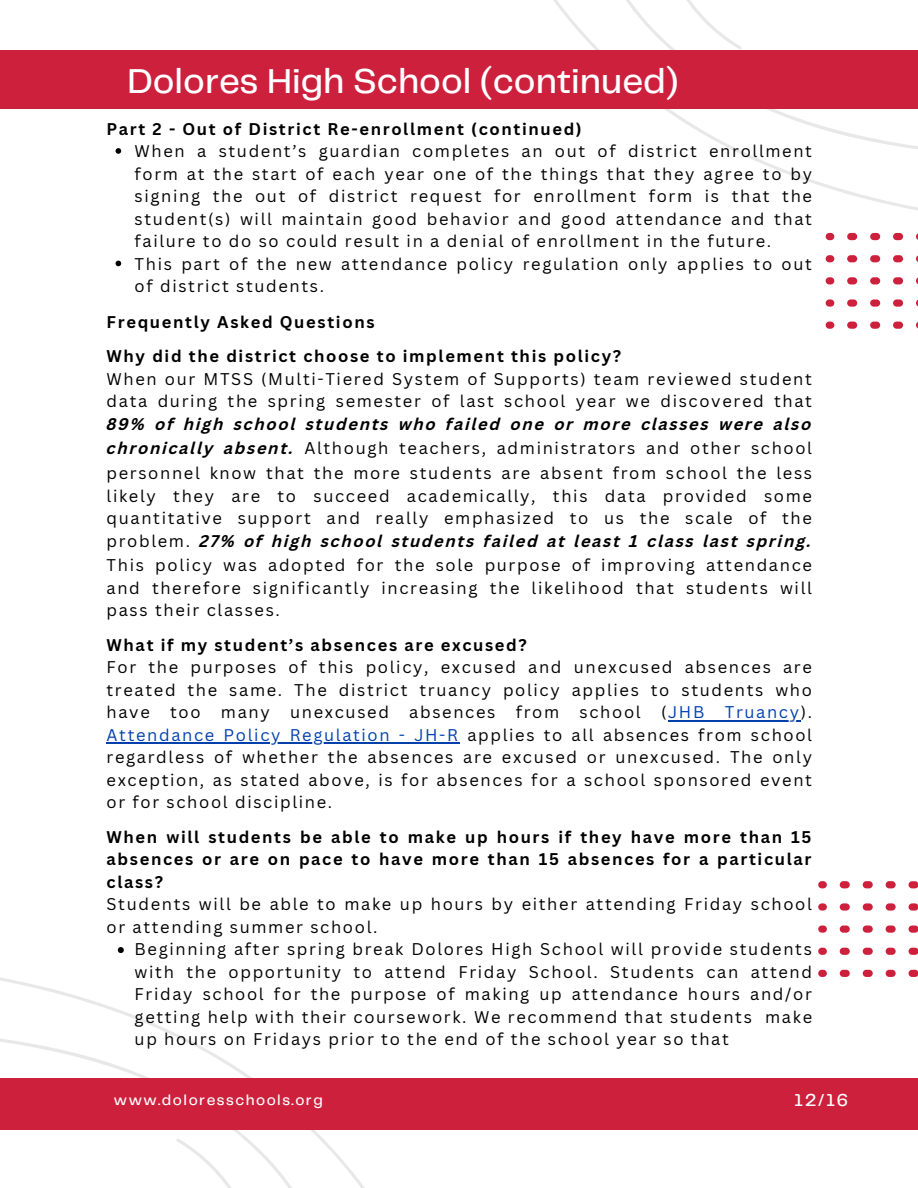
<style>
.page{position:relative;width:918px;height:1188px;background:#fff}
.page>*{position:absolute;margin:0;border:0;box-sizing:border-box;transform-origin:0 0}
.t1{font:500 35.85px "Telegraf";color:#fff}
.t2{font:16.5px/22.5px "Canva Sans";letter-spacing:.1em;color:#000;text-align:justify}
.t3{font:700 16.5px/22.5px "Canva Sans";letter-spacing:.1em;color:#000}
.t4{font:500 16.5px "Telegraf";letter-spacing:.1em;color:#fff}
.t5{font:500 15px "Telegraf";letter-spacing:.1em;color:#fff}
.s1{font-weight:700;font-style:italic}
.s2{color:#0040ad}
</style>
<div class="page">
<svg style="left:0;top:949px;width:439px;height:239px"></svg>
<svg style="left:0;top:1036px;width:320px;height:152px"></svg>
<svg style="left:175px;top:1138px;width:66px;height:50px"></svg>
<svg style="left:553px;top:0;width:365px;height:329px"></svg>
<svg style="left:598px;top:0;width:320px;height:152px"></svg>
<svg style="left:677px;top:0;width:66px;height:50px"></svg>
<div style="left:826px;top:233px;width:8px;height:7px;background:#cd203d;border-radius:4px"></div>
<svg style="left:847px;top:233px;width:71px;height:7px"></svg>
<div style="left:826px;top:255px;width:8px;height:7px;background:#cd203d;border-radius:4px"></div>
<svg style="left:847px;top:255px;width:71px;height:7px"></svg>
<div style="left:826px;top:277px;width:8px;height:7px;background:#cd203d;border-radius:4px"></div>
<svg style="left:847px;top:277px;width:71px;height:7px"></svg>
<div style="left:826px;top:299px;width:8px;height:8px;background:#cd203d;border-radius:4px"></div>
<svg style="left:847px;top:299px;width:71px;height:8px"></svg>
<div style="left:826px;top:322px;width:8px;height:7px;background:#cd203d;border-radius:4px"></div>
<svg style="left:847px;top:322px;width:71px;height:7px"></svg>
<div style="left:0;top:1079px;width:918px;height:50px;background:#cd203d"></div>
<div style="left:0;top:50px;width:918px;height:59px;background:#cd203d"></div>
<svg style="left:116px;top:148px;width:5px;height:6px"></svg>
<svg style="left:116px;top:261px;width:5px;height:5px"></svg>
<div style="left:818px;top:881px;width:9px;height:7px;background:#cd203d;border-radius:4px"></div>
<svg style="left:840px;top:881px;width:78px;height:7px"></svg>
<div style="left:818px;top:903px;width:9px;height:8px;background:#cd203d;border-radius:4px"></div>
<svg style="left:840px;top:903px;width:78px;height:8px"></svg>
<div style="left:818px;top:926px;width:9px;height:7px;background:#cd203d;border-radius:4px"></div>
<svg style="left:840px;top:926px;width:78px;height:7px"></svg>
<div style="left:818px;top:948px;width:9px;height:7px;background:#cd203d;border-radius:4px"></div>
<svg style="left:840px;top:948px;width:78px;height:7px"></svg>
<div style="left:818px;top:970px;width:9px;height:7px;background:#cd203d;border-radius:4px"></div>
<svg style="left:840px;top:970px;width:78px;height:7px"></svg>
<hr style="left:668px;top:720px;width:133px;height:1px;background:#0040ad">
<hr style="left:107px;top:742px;width:353px;height:2px;background:#0040ad">
<svg style="left:118px;top:947px;width:6px;height:6px"></svg>
<h1 class="t1" style="left:127px;top:65px;width:553px">Dolores High School (continued)</h1>
<p class="t3" style="left:107px;top:117px;width:477px">Part 2 - Out of District Re-enrollment (continued)</p>
<p class="t2" style="left:135px;top:139px;width:679px;text-align:left">When a student’s guardian completes an out of district enrollment form at the start of each year one of the things that they agree to by signing the out of district request for enrollment form is that the student(s) will maintain good behavior and good attendance and that failure to do so could result in a denial of enrollment in the future.<br>This part of the new attendance policy regulation only applies to out of district students.</p>
<p class="t3" style="left:107px;top:304px;width:516px;line-height:34.5px">Frequently Asked Questions<br>Why did the district choose to implement this policy?</p>
<p class="t2" style="left:107px;top:367px;width:707px">When our MTSS (Multi-Tiered System of Supports) team reviewed student data during the spring semester of last school year we discovered that</p>
<p class="t2" style="left:107px;top:411px;width:707px;line-height:24.8px"><span class="s1">89% of high school students who failed one or more classes were also chronically absent.</span> Although teachers, administrators and other school personnel know that the more students are absent from school the less</p>
<p class="t2" style="left:107px;top:484px;width:707px">likely they are to succeed academically, this data provided some quantitative support and really emphasized to us the scale of the problem. <span class="s1">27% of high school students failed at least 1 class last spring.</span></p>
<p class="t2" style="left:107px;top:554px;width:707px">This policy was adopted for the sole purpose of improving attendance and therefore significantly increasing the likelihood that students will pass their classes.</p>
<p class="t3" style="left:107px;top:633px;width:422px">What if my student’s absences are excused?</p>
<p class="t2" style="left:107px;top:656px;width:707px">For the purposes of this policy, excused and unexcused absences are treated the same. The district truancy policy applies to students who have too many unexcused absences from school (<span class="s2">JHB Truancy</span>).<br><span class="s2">Attendance Policy Regulation - JH-R</span> applies to all absences from school regardless of whether the absences are excused or unexcused. The only exception, as stated above, is for absences for a school sponsored event or for school discipline.</p>
<p class="t3" style="left:107px;top:825px;width:706px;text-align:justify">When will students be able to make up hours if they have more than 15 absences or are on pace to have more than 15 absences for a particular class?</p>
<p class="t2" style="left:107px;top:893px;width:707px">Students will be able to make up hours by either attending Friday school or attending summer school.</p>
<p class="t2" style="left:135px;top:938px;width:679px">Beginning after spring break Dolores High School will provide students with the opportunity to attend Friday School. Students can attend Friday school for the purpose of making up attendance hours and/or getting help with their coursework. We recommend that students make up hours on Fridays prior to the end of the school year so that</p>
<p class="t5" style="left:114px;top:1094px;width:210px">www.doloresschools.org</p>
<p class="t4" style="left:128px;top:1095px;width:157px">@reallygreatsite</p>
</div>
